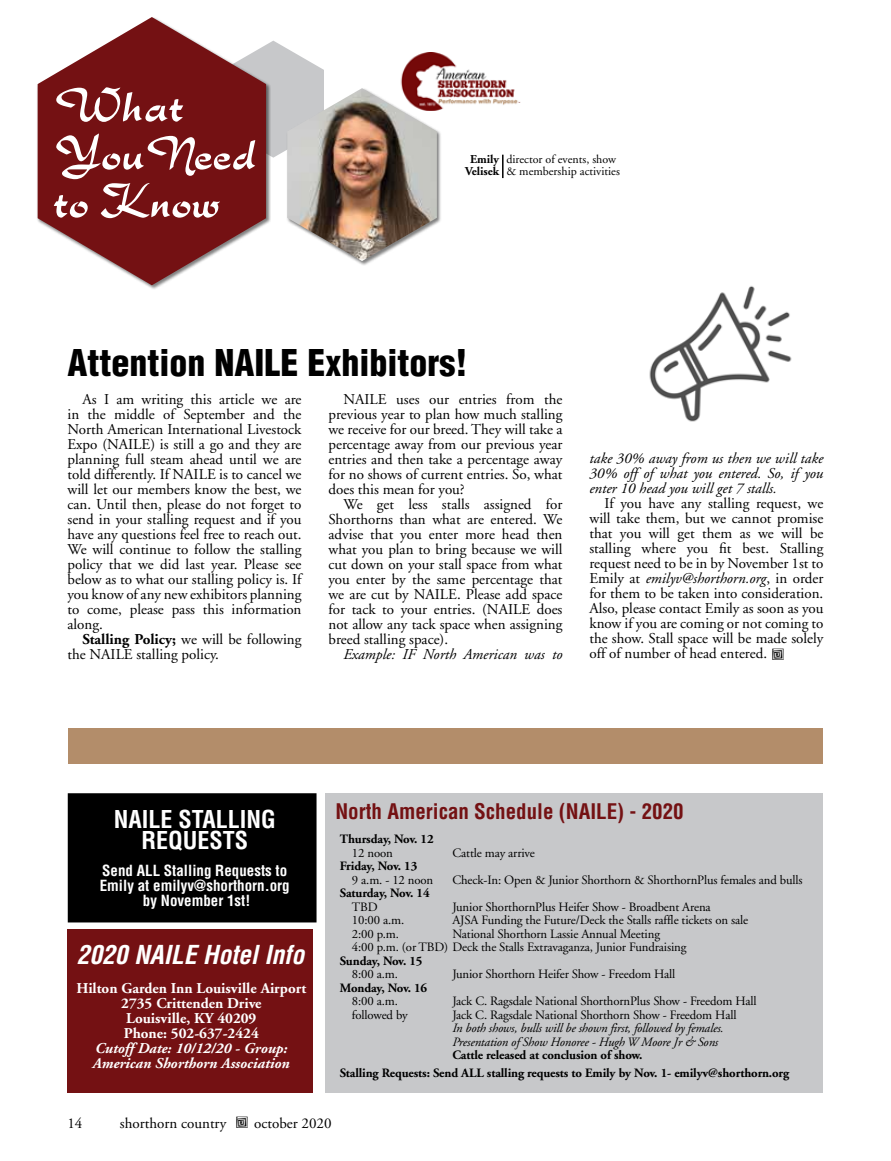
<style>
.page{position:relative;width:891px;height:1161px;background:#fff}
.page>*{position:absolute;margin:0;border:0;box-sizing:border-box;transform-origin:0 0}
.t1{font:51px/48px "Rostrina";color:#fff}
.t2{font:900 condensed 36px "Helvetica";color:#000}
.t3{font:italic 700 condensed 25.5px "Helvetica";color:#fff}
.t4{font:700 condensed 24px/21px "Helvetica";color:#fff;text-align:center}
.t5{font:700 condensed 21px "Helvetica";color:#741113}
.t6{font:15px/15px "Adobe Garamond";color:#000;text-align:justify}
.t7{font:italic 15px/15px "Adobe Garamond";color:#000;text-align:justify}
.t8{font:700 15px/15px "Adobe Garamond";color:#fff;text-align:center}
.t9{font:700 condensed 15px/15px "Helvetica";color:#fff;text-align:center}
.t10{font:italic 700 15px/15px "Adobe Garamond";color:#fff}
.t11{font:15px "Df Radicals Plain";color:#000}
.t12{font:12.75px/13.5px "Adobe Garamond";letter-spacing:-.01em;color:#000}
.t13{font:700 12.75px/18px "Adobe Garamond";letter-spacing:-.01em;color:#000}
.t14{font:italic 12.75px/13.5px "Adobe Garamond";letter-spacing:-.01em;color:#000}
.t15{font:12px/12px "Adobe Garamond";color:#000}
.t16{font:700 12px/12px "Adobe Garamond";color:#000;text-align:center}
.s1{font-weight:700}
.s2{font-style:italic}
.s3{font-family:"Df Radicals Plain"}
</style>
<div class="page">
<img style="left:400px;top:52px;width:121px;height:57px">
<hr style="left:502px;top:155px;width:2px;height:23px;background:#000">
<svg style="left:271px;top:41px;width:53px;height:117px"></svg>
<div style="left:37px;top:17px;width:234px;height:273px;background:#000;opacity:.5"></div>
<svg style="left:38px;top:17px;width:228px;height:268px;fill:#741113"></svg>
<div style="left:286px;top:88px;width:156px;height:178px;background:#000;opacity:.5"></div>
<img style="left:287px;top:88px;width:150px;height:173px">
<img style="left:649px;top:286px;width:143px;height:136px">
<div style="left:68px;top:728px;width:755px;height:36px;background:#b38d6a"></div>
<div style="left:68px;top:929px;width:245px;height:164px;background:#741113"></div>
<div style="left:69px;top:794px;width:247px;height:128px;background:#000"></div>
<div style="left:68px;top:793px;width:249px;height:129px;border:2px solid #000"></div>
<div style="left:326px;top:793px;width:498px;height:300px;background:#c7c8ca"></div>
<h1 class="t1" style="left:53px;top:81px;width:204px">What<br>YouNeed to Know</h1>
<p class="t16" style="left:465px;top:154px;width:36px">Emily<br>Velisek</p>
<p class="t15" style="left:506px;top:154px;width:115px">director of events, show &amp; membership activities</p>
<h2 class="t2" style="left:68px;top:340px;width:401px">Attention NAILE Exhibitors!</h2>
<p class="t6" style="left:68px;top:392px;width:236px;text-indent:15px">As I am writing this article we are in the middle of September and the North American International Livestock Expo (NAILE) is still a go and they are planning full steam ahead until we are told differently. If NAILE is to cancel we will let our members know the best, we can. Until then, please do not forget to send in your stalling request and if you have any questions feel free to reach out.<br>We will continue to follow the stalling policy that we did last year. Please see below as to what our stalling policy is. If you know of any new exhibitors planning to come, please pass this information along.</p>
<p class="t6" style="left:68px;top:632px;width:235px;text-indent:15px"><span class="s1">Stalling Policy;</span> we will be following the NAILE stalling policy.</p>
<p class="t6" style="left:328px;top:392px;width:236px;text-indent:15px">NAILE uses our entries from the previous year to plan how much stalling we receive for our breed. They will take a percentage away from our previous year entries and then take a percentage away for no shows of current entries. So, what does this mean for you?</p>
<p class="t6" style="left:328px;top:497px;width:236px;text-indent:15px">We get less stalls assigned for Shorthorns than what are entered. We advise that you enter more head then what you plan to bring because we will cut down on your stall space from what you enter by the same percentage that we are cut by NAILE. Please add space for tack to your entries. (NAILE does not allow any tack space when assigning breed stalling space).</p>
<p class="t7" style="left:344px;top:647px;width:220px">Example: IF North American was to</p>
<p class="t7" style="left:589px;top:452px;width:236px">take 30% away from us then we will take 30% off of what you entered. So, if you enter 10 head you will get 7 stalls.</p>
<p class="t6" style="left:589px;top:497px;width:236px;text-indent:15px">If you have any stalling request, we will take them, but we cannot promise that you will get them as we will be stalling where you fit best. Stalling request need to be in by November 1st to Emily at <span class="s2">emilyv@shorthorn.org</span>, in order for them to be taken into consideration.<br>Also, please contact Emily as soon as you know if you are coming or not coming to the show. Stall space will be made solely off of number of head entered.</p>
<p class="t11" style="left:770px;top:648px;width:18px">=</p>
<h3 class="t4" style="left:114px;top:808px;width:164px">NAILE STALLING<br>REQUESTS</h3>
<p class="t9" style="left:100px;top:863px;width:191px">Send ALL Stalling Requests to<br>Emily at emilyv@shorthorn.org by November 1st!</p>
<h3 class="t3" style="left:77px;top:939px;width:229px">2020 NAILE Hotel Info</h3>
<p class="t8" style="left:76px;top:981px;width:231px">Hilton Garden Inn Louisville Airport<br>2735 Crittenden Drive<br>Louisville, KY 40209<br>Phone: 502-637-2424</p>
<p class="t10" style="left:93px;top:1041px;width:198px">Cutoff Date: 10/12/20 - Group:<br>American Shorthorn Association</p>
<h3 class="t5" style="left:335px;top:798px;width:350px">North American Schedule (NAILE) - 2020</h3>
<p class="t13" style="left:340px;top:831px;width:95px">Thursday, Nov. 12</p>
<p class="t12" style="left:352px;top:846px;width:42px">12 noon</p>
<p class="t12" style="left:452px;top:846px;width:84px">Cattle may arrive</p>
<p class="t13" style="left:340px;top:858px;width:79px">Friday, Nov. 13</p>
<p class="t12" style="left:352px;top:873px;width:83px">9 a.m. - 12 noon</p>
<p class="t12" style="left:452px;top:873px;width:352px">Check-In: Open &amp; Junior Shorthorn &amp; ShorthornPlus females and bulls</p>
<p class="t13" style="left:340px;top:885px;width:91px">Saturday, Nov. 14</p>
<p class="t12" style="left:352px;top:900px;width:27px">TBD</p>
<p class="t12" style="left:452px;top:900px;width:260px">Junior ShorthornPlus Heifer Show - Broadbent Arena</p>
<p class="t12" style="left:352px;top:914px;width:54px">10:00 a.m.</p>
<p class="t12" style="left:452px;top:914px;width:297px">AJSA Funding the Future/Deck the Stalls raffle tickets on sale</p>
<p class="t12" style="left:352px;top:927px;width:49px">2:00 p.m.</p>
<p class="t12" style="left:352px;top:927px;width:336px;text-indent:101px">National Shorthorn Lassie Annual Meeting<br>4:00 p.m. (or TBD) Deck the Stalls Extravaganza, Junior Fundraising</p>
<p class="t13" style="left:340px;top:952px;width:84px">Sunday, Nov. 15</p>
<p class="t12" style="left:352px;top:968px;width:48px">8:00 a.m.</p>
<p class="t12" style="left:452px;top:968px;width:224px">Junior Shorthorn Heifer Show - Freedom Hall</p>
<p class="t13" style="left:340px;top:979px;width:89px">Monday, Nov. 16</p>
<p class="t12" style="left:352px;top:995px;width:48px">8:00 a.m.</p>
<p class="t12" style="left:452px;top:995px;width:306px">Jack C. Ragsdale National ShorthornPlus Show - Freedom Hall</p>
<p class="t12" style="left:352px;top:1008px;width:57px">followed by</p>
<p class="t12" style="left:452px;top:1008px;width:286px">Jack C. Ragsdale National Shorthorn Show - Freedom Hall</p>
<p class="t14" style="left:452px;top:1022px;width:273px">In both shows, bulls will be shown first, followed by females.<br>Presentation of Show Honoree - Hugh W Moore Jr &amp; Sons</p>
<p class="t13" style="left:340px;top:1047px;width:451px;text-indent:113px">Cattle released at conclusion of show.<br>Stalling Requests: Send ALL stalling requests to Emily by Nov. 1- emilyv@shorthorn.org</p>
<p class="t6" style="left:67px;top:1116px;width:16px">14</p>
<p class="t6" style="left:120px;top:1116px;width:213px">shorthorn country <span class="s3">=</span> october 2020</p>
</div>
